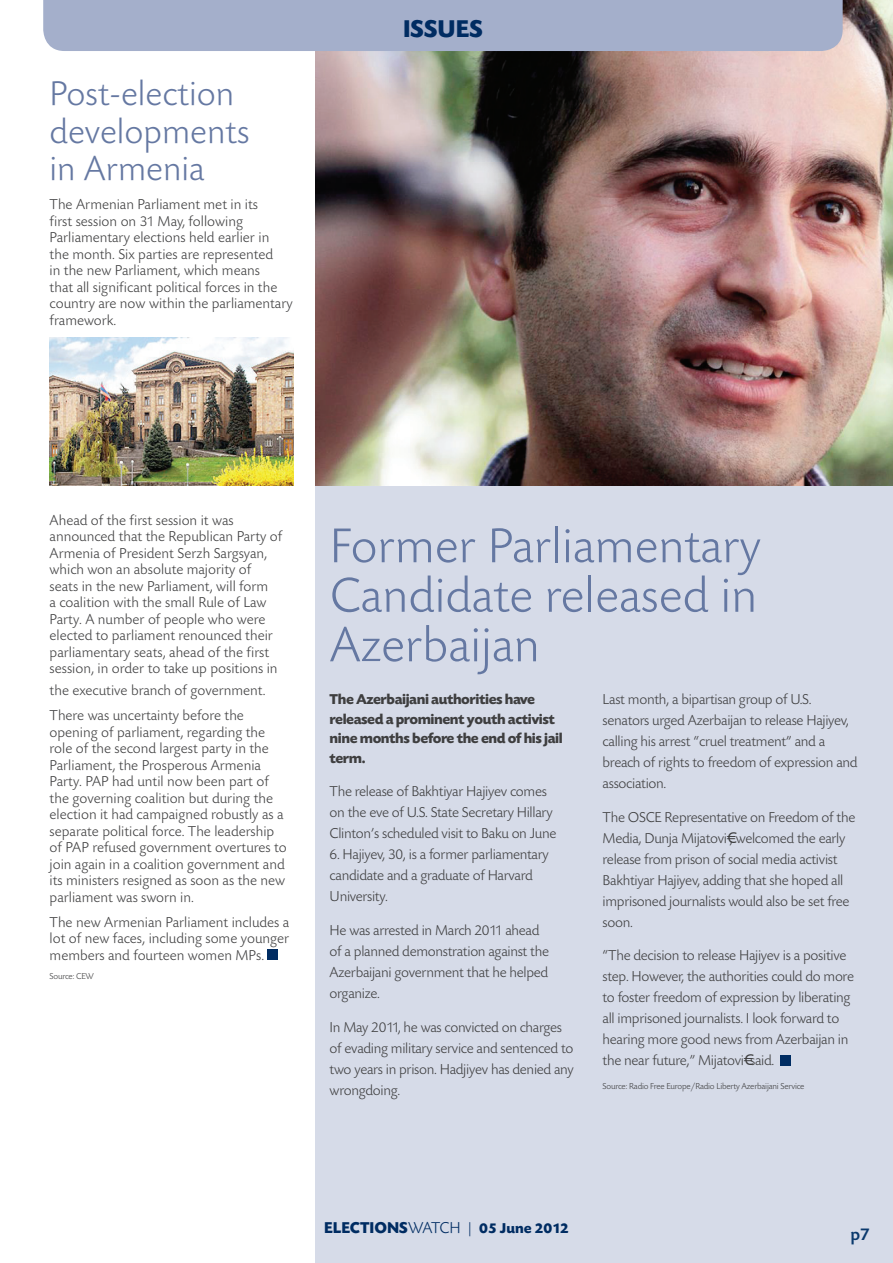
<style>
.page{position:relative;width:893px;height:1263px;background:#fff}
.page>*{position:absolute;margin:0;border:0;box-sizing:border-box;transform-origin:0 0}
.t1{font:300 51px/49.5px "Today CP";color:#6578a2;text-align:justify}
.t2{font:300 36px/37.5px "Today CP";color:#6578a2}
.t3{font:700 25.5px "Today CP";color:#002c62}
.t4{font:500 18px "Today CP";color:#0a396d}
.t5{font:300 15px/21px "Today CP";letter-spacing:-.02em;color:#3e3e3f}
.t6{font:300 15px/16.5px "Today CP";color:#3e3e3f}
.t7{font:700 15px/19.5px "Today CP";letter-spacing:-.03em;color:#3e3e3f}
.t8{font:700 15px "Today CP";color:#002c62}
.t9{font:300 9px "Today CP";letter-spacing:-.02em;color:#3e3e3f}
.s1{font-size:16.5px}
.s2{font-weight:300;font-size:16.5px}
</style>
<div class="page">
<div style="left:315px;top:0;width:578px;height:1263px;background:#d6dbe8"></div>
<img style="left:315px;top:0;width:578px;height:485px">
<div style="left:268px;top:949px;width:10px;height:10px;background:#002c62"></div>
<div style="left:43px;top:0;width:800px;height:51px;background:#a4afcb"></div>
<div style="left:780px;top:1055px;width:10px;height:10px;background:#002c62"></div>
<img style="left:50px;top:338px;width:243px;height:147px">
<h2 class="t2" style="left:50px;top:76px;width:202px">Post-election developments in Armenia</h2>
<p class="t6" style="left:50px;top:197px;width:245px">The Armenian Parliament met in its<br>first session on 31 May, following Parliamentary elections held earlier in<br>the month. Six parties are represented<br>in the new Parliament, which means<br>that all significant political forces in the country are now within the parliamentary framework.</p>
<h3 class="t3" style="left:403px;top:15px;width:81px">issues</h3>
<p class="t6" style="left:50px;top:512px;width:234px">Ahead of the first session it was announced that the Republican Party of Armenia of President Serzh Sargsyan, which won an absolute majority of seats in the new Parliament, will form<br>a coalition with the small Rule of Law Party. A number of people who were elected to parliament renounced their parliamentary seats, ahead of the first session, in order to take up positions in</p>
<p class="t6" style="left:50px;top:678px;width:217px;line-height:25px">the executive branch of government.<br>There was uncertainty before the</p>
<p class="t6" style="left:50px;top:724px;width:239px">opening of parliament, regarding the role of the second largest party in the Parliament, the Prosperous Armenia Party. PAP had until now been part of the governing coalition but during the election it had campaigned robustly as a separate political force. The leadership of PAP refused government overtures to join again in a coalition government and its ministers resigned as soon as the new parliament was sworn in.</p>
<p class="t5" style="left:50px;top:914px;width:241px;line-height:16.5px;text-align:justify">The new Armenian Parliament includes a lot of new faces, including some younger members and fourteen women MPs.</p>
<p class="t9" style="left:50px;top:971px;width:46px">Source: CEW</p>
<h1 class="t1" style="left:330px;top:523px;width:433px">Former Parliamentary Candidate released in Azerbaijan</h1>
<p class="t7" style="left:330px;top:690px;width:235px">The Azerbaijani authorities have released a prominent youth activist nine months before the end of his jail term.</p>
<p class="t5" style="left:330px;top:782px;width:228px">The release of Bakhtiyar H ajiyev comes on the eve of U.S. State Secretary H illary<br>Clinton’s scheduled visit to Baku on June</p>
<p class="t5" style="left:330px;top:845px;width:221px">6. H ajiyev, 30, is a former parliamentary candidate and a graduate of H arvard<br>University.</p>
<p class="t5" style="left:330px;top:920px;width:221px">H e was arrested in March 2011 ahead of a planned demonstration against the<br>Azerbaijani government that he helped organize.</p>
<p class="t5" style="left:330px;top:1017px;width:246px">In May 2011, he was convicted on charges of evading military service and sentenced to two years in prison. H adjiyev has denied any wrongdoing.</p>
<p class="t5" style="left:603px;top:689px;width:256px">Last month, a bipartisan group of U.S. senators urged Azerbaijan to release H ajiyev, calling his arrest “cruel treatment” and a breach of rights to freedom of expression and association.</p>
<p class="t5" style="left:603px;top:807px;width:254px">The OSCE Representative on Freedom of the Media, Dunja Mijatovi , welcomed the early release from prison of social media activist Bakhtiyar H ajiyev, adding that she hoped all imprisoned journalists would also be set free soon.</p>
<p class="t5" style="left:603px;top:946px;width:253px">“The decision to release H ajiyev is a positive step. H owever, the authorities could do more to foster freedom of expression by liberating all imprisoned journalists. I look forward to hearing more good news from Azerbaijan in the near future,” Mijatovi said.</p>
<p class="t9" style="left:603px;top:1081px;width:203px">Source: Radio Free Europe/Radio Liberty Azerbaijani Service</p>
<p class="t8" style="left:324px;top:1219px;width:246px"><span class="s1">Elections</span><span class="s2">Watch |</span> 05 June 2012</p>
<p class="t4" style="left:850px;top:1224px;width:21px">p7</p>
</div>
